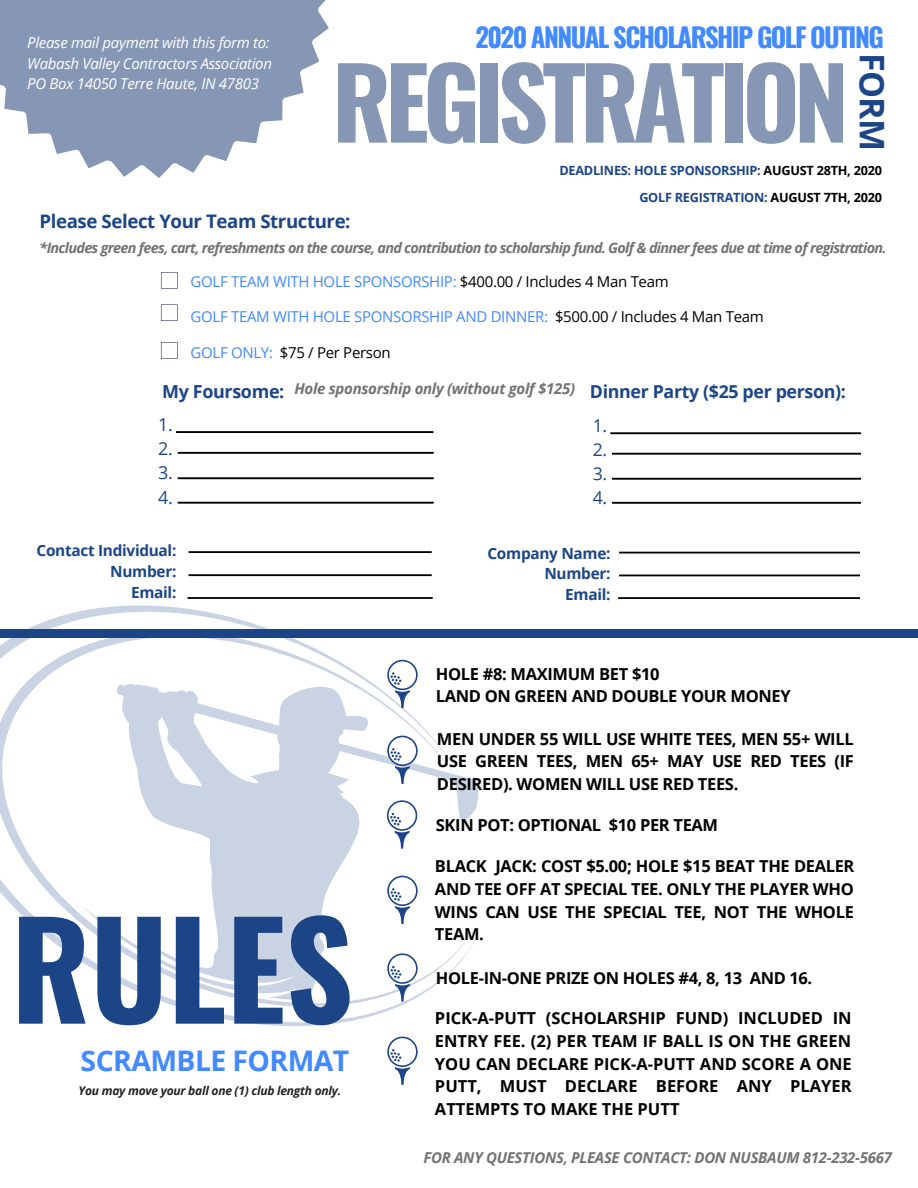
<style>
.page{position:relative;width:918px;height:1188px;background:#fff}
.page>*{position:absolute;margin:0;border:0;box-sizing:border-box;transform-origin:0 0}
.t1{font:700 132px "Oswald";color:#1c4587}
.t2{font:700 98.1px "Oswald";letter-spacing:-.06em;color:#8597b4}
.t3{font:700 34.05px "Open Sans";color:#1c4587}
.t4{font:700 28.35px "Open Sans";letter-spacing:-.02em;color:#418aff}
.t5{font:700 26.7px "Oswald";letter-spacing:-.06em;color:#418aff}
.t6{font:700 18.6px "Open Sans";letter-spacing:-.02em;color:#1c4587}
.t7{font:700 18px "Open Sans";letter-spacing:-.02em;color:#1c4587}
.t8{font:18px/24.3px "Open Sans";color:#1c4587;text-align:justify}
.t9{font:700 17.85px "Open Sans";letter-spacing:-.02em;color:#1c4587}
.t10{font:17.7px/23.9px "Open Sans";color:#1c4587;text-align:justify}
.t11{font:700 16.5px/23px "Open Sans";letter-spacing:-.02em;color:#000;text-align:justify}
.t12{font:700 15.45px/20.9px "Open Sans";letter-spacing:-.02em;color:#1c4587;text-align:right}
.t13{font:15px "Open Sans";letter-spacing:-.02em;color:#418aff}
.t14{font:italic 15px/20.2px "Open Sans";letter-spacing:-.02em;color:#fff}
.t15{font:italic 700 15px "Open Sans";letter-spacing:-.02em;color:#737373}
.t16{font:15px "Open Sans";letter-spacing:-.02em;color:#000}
.t17{font:italic 700 14.4px "Open Sans";letter-spacing:-.05em;color:#737373}
.t18{font:700 12.75px/27.8px "Open Sans";letter-spacing:-.02em;color:#1c4587;text-align:right}
.t19{font:italic 700 12px "Open Sans";letter-spacing:-.02em;color:#222}
.s1{color:#000}
.s2{color:#418aff}
</style>
<div class="page">
<svg style="left:0;top:605px;width:479px;height:421px"></svg>
<div style="left:0;top:629px;width:918px;height:9px;background:#1c4587"></div>
<svg style="left:387px;top:800px;width:30px;height:31px"></svg>
<div style="left:389px;top:802px;width:27px;height:27px;background:#fff;border-radius:50%"></div>
<svg style="left:390px;top:813px;width:20px;height:36px"></svg>
<svg style="left:387px;top:1037px;width:31px;height:30px"></svg>
<div style="left:389px;top:1038px;width:27px;height:27px;background:#fff;border-radius:50%"></div>
<svg style="left:390px;top:1049px;width:21px;height:36px"></svg>
<svg style="left:387px;top:953px;width:31px;height:31px"></svg>
<div style="left:389px;top:955px;width:27px;height:27px;background:#fff;border-radius:50%"></div>
<svg style="left:390px;top:966px;width:21px;height:36px"></svg>
<svg style="left:387px;top:876px;width:31px;height:30px"></svg>
<div style="left:389px;top:877px;width:27px;height:27px;background:#fff;border-radius:50%"></div>
<svg style="left:390px;top:888px;width:21px;height:36px"></svg>
<svg style="left:387px;top:736px;width:31px;height:30px"></svg>
<div style="left:389px;top:737px;width:27px;height:27px;background:#fff;border-radius:50%"></div>
<svg style="left:390px;top:748px;width:21px;height:36px"></svg>
<svg style="left:387px;top:660px;width:31px;height:30px"></svg>
<div style="left:389px;top:661px;width:27px;height:28px;background:#fff;border-radius:50%"></div>
<svg style="left:390px;top:672px;width:21px;height:36px"></svg>
<svg style="left:0;top:0;width:329px;height:178px;fill:#8597b4"></svg>
<svg style="left:176px;top:431px;width:257px;height:2px"></svg>
<svg style="left:178px;top:452px;width:256px;height:2px"></svg>
<svg style="left:178px;top:477px;width:256px;height:2px"></svg>
<svg style="left:178px;top:502px;width:256px;height:2px"></svg>
<svg style="left:610px;top:432px;width:251px;height:2px"></svg>
<svg style="left:612px;top:453px;width:249px;height:2px"></svg>
<svg style="left:612px;top:478px;width:249px;height:2px"></svg>
<svg style="left:612px;top:502px;width:249px;height:2px"></svg>
<svg style="left:161px;top:272px;width:17px;height:17px"></svg>
<svg style="left:161px;top:304px;width:17px;height:17px"></svg>
<svg style="left:161px;top:342px;width:17px;height:17px"></svg>
<svg style="left:189px;top:551px;width:243px;height:2px"></svg>
<svg style="left:189px;top:574px;width:243px;height:2px"></svg>
<svg style="left:188px;top:597px;width:245px;height:2px"></svg>
<svg style="left:619px;top:552px;width:241px;height:1px"></svg>
<svg style="left:619px;top:575px;width:241px;height:1px"></svg>
<svg style="left:618px;top:597px;width:242px;height:2px"></svg>
<p class="t14" style="left:27px;top:32px;width:246px">Please mail payment with this form to:<br>Wabash Valley Contractors Association<br>PO Box 14050 Terre Haute, IN 47803</p>
<h3 class="t5" style="left:476px;top:16px;width:410px">2020 ANNUAL SCHOLARSHIP GOLF OUTING</h3>
<h2 class="t2" style="left:332px;top:26px;width:518px">REGISTRATION</h2>
<h3 class="t3" style="left:896px;top:53px;width:100px;rotate:90deg">FORM</h3>
<p class="t18" style="left:559px;top:156px;width:324px">DEADLINES: HOLE SPONSORSHIP: <span class="s1">AUGUST 28TH, 2020<br></span>GOLF REGISTRATION: <span class="s1">AUGUST 7TH, 2020</span></p>
<p class="t6" style="left:40px;top:208px;width:313px">Please Select Your Team Structure:</p>
<p class="t17" style="left:40px;top:238px;width:849px">*Includes green fees, cart, refreshments on the course, and contribution to scholarship fund. Golf &amp; dinner fees due at time of registration.</p>
<p class="t13" style="left:191px;top:271px;width:480px">GOLF TEAM WITH HOLE SPONSORSHIP: <span class="s1">$400.00 / Includes 4 Man Team</span></p>
<p class="t13" style="left:191px;top:306px;width:575px">GOLF TEAM WITH HOLE SPONSORSHIP AND DINNER: <span class="s1">$500.00 / Includes 4 Man Team</span></p>
<p class="t16" style="left:191px;top:342px;width:202px"><span class="s2">GOLF ONLY:</span> $75 / Per Person</p>
<p class="t7" style="left:162px;top:379px;width:124px">My Foursome:</p>
<p class="t15" style="left:294px;top:378px;width:282px">Hole sponsorship only (without golf $125)</p>
<p class="t9" style="left:590px;top:379px;width:257px">Dinner Party ($25 per person):</p>
<p class="t8" style="left:158px;top:412px;width:16px">1.<br>2.<br>3.<br>4.</p>
<p class="t10" style="left:593px;top:413px;width:16px">1.<br>2.<br>3.<br>4.</p>
<p class="t12" style="left:37px;top:540px;width:141px">Contact Individual:<br>Number:<br>Email:</p>
<p class="t12" style="left:487px;top:543px;width:125px">Company Name:<br>Number:<br>Email:</p>
<p class="t11" style="left:436px;top:662px;width:356px">HOLE #8: MAXIMUM BET $10<br>LAND ON GREEN AND DOUBLE YOUR MONEY</p>
<p class="t11" style="left:437px;top:727px;width:419px">MEN UNDER 55 WILL USE WHITE TEES, MEN 55+ WILL USE GREEN TEES, MEN 65+ MAY USE RED TEES (IF DESIRED). WOMEN WILL USE RED TEES.</p>
<h1 class="t1" style="left:11px;top:866px;width:344px">RULES</h1>
<h3 class="t4" style="left:81px;top:1041px;width:270px">SCRAMBLE FORMAT</h3>
<p class="t19" style="left:79px;top:1082px;width:264px">You may move your ball one (1) club length only.</p>
<p class="t11" style="left:436px;top:813px;width:284px">SKIN POT: OPTIONAL $10 PER TEAM</p>
<p class="t11" style="left:435px;top:855px;width:421px">BLACK JACK: COST $5.00; HOLE $15 BEAT THE DEALER AND TEE OFF AT SPECIAL TEE. ONLY THE PLAYER WHO WINS CAN USE THE SPECIAL TEE, NOT THE WHOLE TEAM.</p>
<p class="t11" style="left:436px;top:966px;width:378px">HOLE-IN-ONE PRIZE ON HOLES #4, 8, 13 AND 16.</p>
<p class="t11" style="left:435px;top:1006px;width:418px">PICK-A-PUTT (SCHOLARSHIP FUND) INCLUDED IN ENTRY FEE. (2) PER TEAM IF BALL IS ON THE GREEN YOU CAN DECLARE PICK-A-PUTT AND SCORE A ONE PUTT, MUST DECLARE BEFORE ANY PLAYER ATTEMPTS TO MAKE THE PUTT</p>
<p class="t15" style="left:423px;top:1147px;width:470px">FOR ANY QUESTIONS, PLEASE CONTACT: DON NUSBAUM 812-232-5667</p>
</div>
